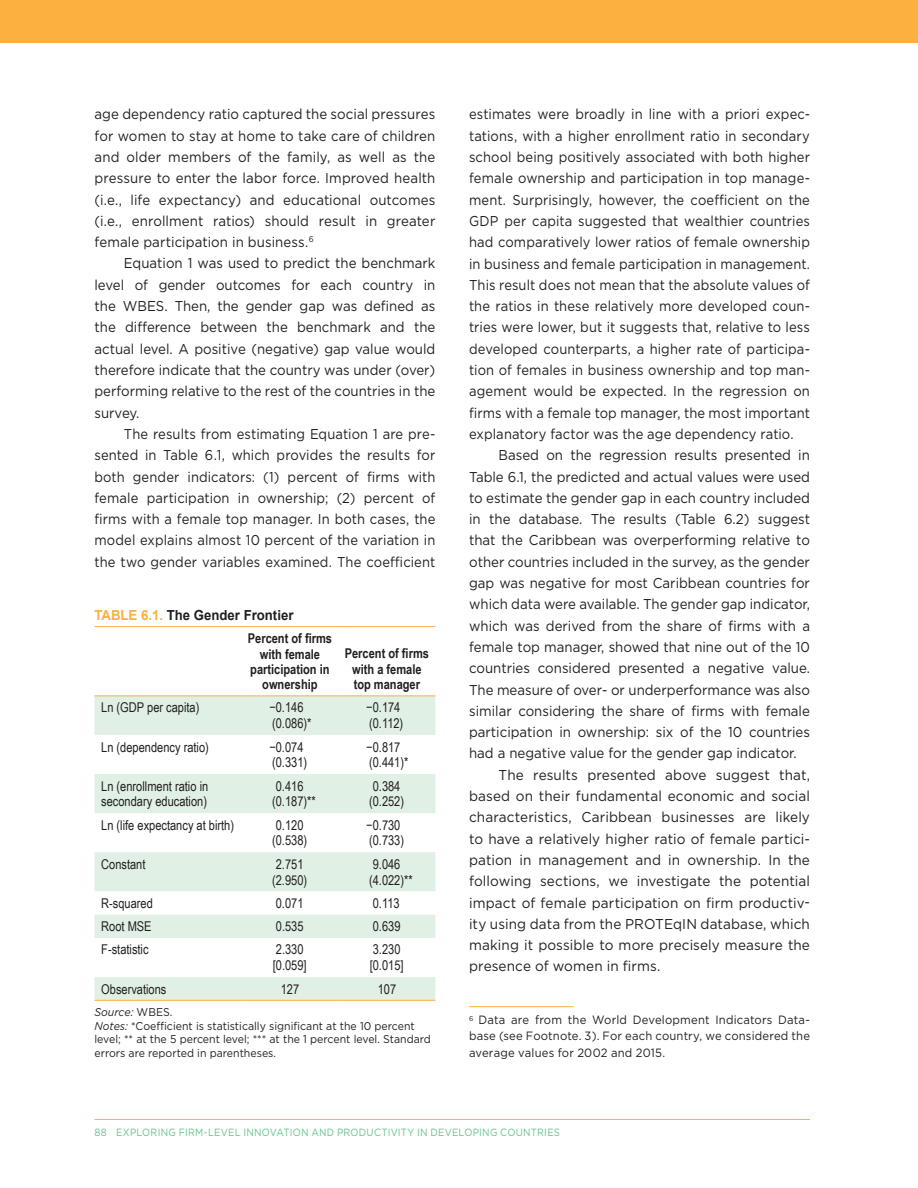
<style>
.page{position:relative;width:918px;height:1188px;background:#fff}
.page>*{position:absolute;margin:0;border:0;box-sizing:border-box;transform-origin:0 0}
.t1{font:14.25px/21.3px "Gotham";color:#231f20;text-align:justify;scale:.93 1}
.t2{font:14.25px/21.3px "Gotham";color:#231f20;text-align:justify;scale:.91 1}
.t3{font:14.25px "Gotham";color:#231f20;scale:.95 1}
.t4{font:700 13.8px "Arial";color:#231f20;scale:.95 1}
.t5{font:13.5px/15.8px "Arial Narrow";color:#231f20}
.t6{font:700 13.5px/15.3px "Arial Narrow";color:#231f20;text-align:center}
.t7{font:12px/16.5px "Gotham";letter-spacing:.015em;color:#231f20;text-align:justify;scale:.94 1}
.t8{font:11.25px/13.5px "Gotham";color:#231f20;scale:.94 1}
.t9{font:10.5px "Gotham";letter-spacing:.03em;color:#65c18b;scale:.9 1}
.s1{color:#fbb03f}
.s2{font-style:italic}
</style>
<div class="page">
<hr style="left:94px;top:1119px;width:716px;height:1px;background:#fbb03f">
<div style="left:0;top:0;width:918px;height:43px;background:#fbb03f"></div>
<svg style="left:94px;top:627px;width:341px;height:1px"></svg>
<svg style="left:94px;top:696px;width:341px;height:304px;fill:#e0f0e4"></svg>
<hr style="left:94px;top:626px;width:148px;height:1px;background:#fbb03f">
<hr style="left:242px;top:626px;width:96px;height:1px;background:#fbb03f">
<hr style="left:338px;top:626px;width:97px;height:1px;background:#fbb03f">
<hr style="left:94px;top:695px;width:148px;height:1px;background:#fbb03f">
<hr style="left:242px;top:695px;width:96px;height:1px;background:#fbb03f">
<hr style="left:338px;top:695px;width:97px;height:1px;background:#fbb03f">
<hr style="left:94px;top:1000px;width:148px;height:1px;background:#fbb03f">
<hr style="left:242px;top:1000px;width:96px;height:1px;background:#fbb03f">
<hr style="left:338px;top:1000px;width:97px;height:1px;background:#fbb03f">
<hr style="left:469px;top:1006px;width:105px;height:1px;background:#fbb03f">
<p class="t1" style="left:94px;top:103px;width:368px">age dependency ratio captured the social pressures for women to stay at home to take care of children and older members of the family, as well as the pressure to enter the labor force. Improved health (i.e., life expectancy) and educational outcomes (i.e., enrollment ratios) should result in greater female participation in business.<sup>6</sup></p>
<p class="t1" style="left:95px;top:253px;width:368px;text-indent:29px">Equation 1 was used to predict the benchmark level of gender outcomes for each country in the WBES. Then, the gender gap was defined as the difference between the benchmark and the actual level. A positive (negative) gap value would therefore indicate that the country was under (over) performing relative to the rest of the countries in the survey.</p>
<p class="t2" style="left:94px;top:423px;width:376px;text-indent:29px">The results from estimating Equation 1 are pre&shy;sented in Table 6.1, which provides the results for both gender indicators: (1) percent of firms with female participation in ownership; (2) percent of firms with a female top manager. In both cases, the model explains almost 10 percent of the variation in the two gender variables examined. The coefficient</p>
<p class="t2" style="left:469px;top:103px;width:376px">estimates were broadly in line with a priori expec&shy;tations, with a higher enrollment ratio in secondary school being positively associated with both higher female ownership and participation in top manage&shy;ment. Surprisingly, however, the coefficient on the GDP per capita suggested that wealthier countries had comparatively lower ratios of female ownership in business and female participation in management.<br>This result does not mean that the absolute values of the ratios in these relatively more developed coun&shy;tries were lower, but it suggests that, relative to less developed counterparts, a higher rate of participa&shy;tion of females in business ownership and top man&shy;agement would be expected. In the regression on firms with a female top manager, the most important explanatory factor was the age dependency ratio.</p>
<p class="t1" style="left:499px;top:444px;width:336px">Based on the regression results presented in</p>
<p class="t1" style="left:469px;top:466px;width:368px">Table 6.1, the predicted and actual values were used</p>
<p class="t1" style="left:469px;top:487px;width:368px">to estimate the gender gap in each country included</p>
<p class="t1" style="left:469px;top:508px;width:368px">in the database. The results (Table 6.2) suggest</p>
<p class="t1" style="left:469px;top:529px;width:368px">that the Caribbean was overperforming relative to</p>
<p class="t1" style="left:469px;top:551px;width:368px">other countries included in the survey, as the gender</p>
<p class="t1" style="left:469px;top:572px;width:368px">gap was negative for most Caribbean countries for</p>
<p class="t1" style="left:469px;top:593px;width:368px">which data were available. The gender gap indicator,</p>
<p class="t1" style="left:469px;top:615px;width:368px">which was derived from the share of firms with a</p>
<p class="t1" style="left:469px;top:636px;width:368px">female top manager, showed that nine out of the 10</p>
<p class="t1" style="left:469px;top:657px;width:368px">countries considered presented a negative value.</p>
<p class="t1" style="left:469px;top:679px;width:368px">The measure of over- or underperformance was also</p>
<p class="t1" style="left:469px;top:700px;width:368px">similar considering the share of firms with female</p>
<p class="t1" style="left:469px;top:721px;width:368px">participation in ownership: six of the 10 countries</p>
<p class="t1" style="left:469px;top:742px;width:354px">had a negative value for the gender gap indicator.</p>
<p class="t3" style="left:499px;top:766px;width:329px">The results presented above suggest that,</p>
<p class="t3" style="left:469px;top:787px;width:360px">based on their fundamental economic and social</p>
<p class="t3" style="left:469px;top:808px;width:360px">characteristics, Caribbean businesses are likely</p>
<p class="t3" style="left:469px;top:829px;width:360px">to have a relatively higher ratio of female partici-</p>
<p class="t3" style="left:469px;top:851px;width:360px">pation in management and in ownership. In the</p>
<p class="t3" style="left:469px;top:872px;width:360px">following sections, we investigate the potential</p>
<p class="t3" style="left:469px;top:893px;width:360px">impact of female participation on firm productiv-</p>
<p class="t3" style="left:469px;top:915px;width:360px">ity using data from the PROTEqIN database, which</p>
<p class="t3" style="left:469px;top:936px;width:360px">making it possible to more precisely measure the</p>
<p class="t3" style="left:469px;top:957px;width:203px">presence of women in firms.</p>
<p class="t4" style="left:94px;top:606px;width:211px"><span class="s1">TABLE 6.1.</span> The Gender Frontier</p>
<p class="t6" style="left:248px;top:630px;width:86px">Percent of firms with female participation in ownership</p>
<p class="t6" style="left:345px;top:645px;width:86px">Percent of firms with a female top manager</p>
<p class="t5" style="left:101px;top:699px;width:100px">Ln (GDP per capita)</p>
<p class="t5" style="left:269px;top:699px;width:44px">−0.146 (0.086)*</p>
<p class="t5" style="left:366px;top:699px;width:39px">−0.174 (0.112)</p>
<p class="t5" style="left:101px;top:738px;width:109px">Ln (dependency ratio)</p>
<p class="t5" style="left:269px;top:738px;width:39px">−0.074 (0.331)</p>
<p class="t5" style="left:366px;top:738px;width:44px">−0.817 (0.441)*</p>
<p class="t5" style="left:101px;top:777px;width:109px">Ln (enrollment ratio in secondary education)</p>
<p class="t5" style="left:272px;top:777px;width:45px">0.416 (0.187)**</p>
<p class="t5" style="left:369px;top:777px;width:37px">0.384 (0.252)</p>
<p class="t5" style="left:101px;top:817px;width:134px">Ln (life expectancy at birth)</p>
<p class="t5" style="left:272px;top:817px;width:37px">0.120 (0.538)</p>
<p class="t5" style="left:366px;top:817px;width:39px">−0.730 (0.733)</p>
<p class="t5" style="left:101px;top:856px;width:46px">Constant</p>
<p class="t5" style="left:272px;top:856px;width:37px">2.751 (2.950)</p>
<p class="t5" style="left:369px;top:856px;width:45px">9.046 (4.022)**</p>
<p class="t5" style="left:101px;top:895px;width:53px">R-squared</p>
<p class="t5" style="left:276px;top:895px;width:29px">0.071</p>
<p class="t5" style="left:373px;top:895px;width:28px">0.113</p>
<p class="t5" style="left:101px;top:918px;width:52px">Root MSE</p>
<p class="t5" style="left:276px;top:918px;width:29px">0.535</p>
<p class="t5" style="left:373px;top:918px;width:29px">0.639</p>
<p class="t5" style="left:101px;top:941px;width:49px">F-statistic</p>
<p class="t5" style="left:273px;top:941px;width:35px">2.330 [0.059]</p>
<p class="t5" style="left:370px;top:941px;width:35px">3.230 [0.015]</p>
<p class="t5" style="left:101px;top:980px;width:67px">Observations</p>
<p class="t5" style="left:281px;top:980px;width:20px">127</p>
<p class="t5" style="left:378px;top:980px;width:20px">107</p>
<p class="t8" style="left:94px;top:1005px;width:359px"><span class="s2">Source:</span> WBES.<br><span class="s2">Notes:</span> *Coefficient is statistically significant at the 10 percent level; ** at the 5 percent level; *** at the 1 percent level. Standard errors are reported in parentheses.</p>
<p class="t7" style="left:469px;top:1011px;width:364px"><sup>6</sup> Data are from the World Development Indicators Data&shy;base (see Footnote. 3). For each country, we considered the average values for 2002 and 2015.</p>
<p class="t9" style="left:94px;top:1126px;width:519px">88 EXPLORING FIRM-LEVEL INNOVATION AND PRODUCTIVITY IN DEVELOPING COUNTRIES</p>
</div>
